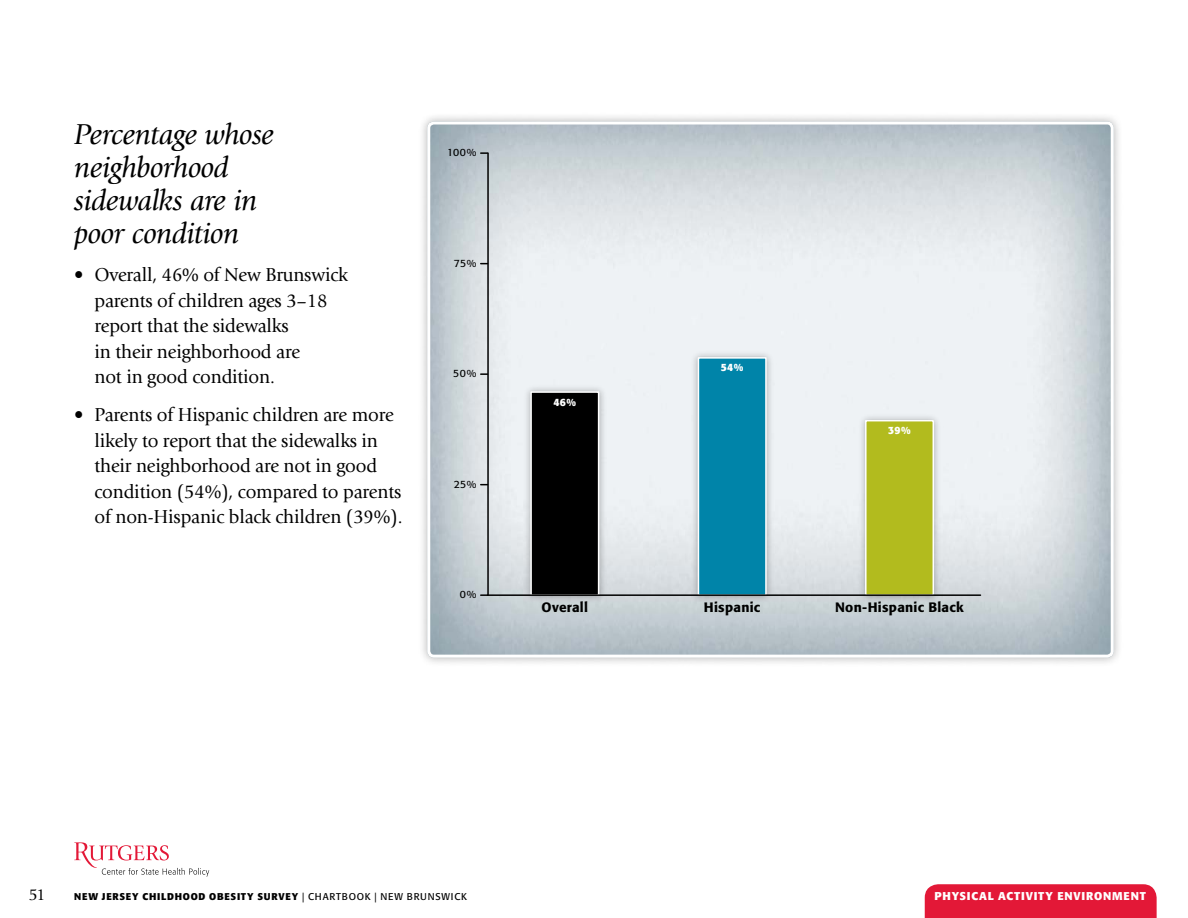
<style>
.page{position:relative;width:1188px;height:918px;background:#fff}
.page>*{position:absolute;margin:0;border:0;box-sizing:border-box;transform-origin:0 0}
.t1{font:italic 30px/33px "Giovanni";letter-spacing:-.015em;color:#000}
.t2{font:19.5px/25.5px "Giovanni";letter-spacing:-.01em;color:#000;scale:.96 1}
.t3{font:16.5px "Giovanni";color:#000}
.t4{font:500 13.5px "Formata";letter-spacing:.02em;color:#000}
.t5{font:700 11.25px "Formata";letter-spacing:.07em;color:#fff}
.t6{font:10.5px "Formata";letter-spacing:.025em;color:#000}
.t7{font:700 10.5px "Formata";color:#fff}
.t8{font:700 9.75px "Formata";letter-spacing:.075em;color:#000}
.s1{font-weight:400}
</style>
<div class="page">
<div style="left:925px;top:884px;width:232px;height:34px;background:#e31837"></div>
<svg style="left:74px;top:842px;width:135px;height:35px"></svg>
<div style="left:417px;top:111px;width:707px;height:556px;background:#000;opacity:.3"></div>
<img style="left:427px;top:122px;width:687px;height:535px">
<img style="left:521px;top:382px;width:88px;height:224px">
<div style="left:531px;top:392px;width:68px;height:203px;background:#000"></div>
<div style="left:530px;top:391px;width:69px;height:205px;border:2px solid #fff"></div>
<img style="left:688px;top:347px;width:89px;height:259px">
<div style="left:698px;top:358px;width:68px;height:237px;background:#0084a9"></div>
<div style="left:698px;top:357px;width:69px;height:239px;border:2px solid #fff"></div>
<img style="left:855px;top:410px;width:89px;height:196px">
<div style="left:866px;top:421px;width:67px;height:174px;background:#b2bb1e"></div>
<div style="left:865px;top:420px;width:69px;height:176px;border:2px solid #fff"></div>
<svg style="left:481px;top:152px;width:7px;height:2px"></svg>
<svg style="left:481px;top:373px;width:6px;height:2px"></svg>
<svg style="left:481px;top:594px;width:7px;height:2px"></svg>
<hr style="left:488px;top:594px;width:493px;height:2px;background:#000">
<hr style="left:487px;top:153px;width:2px;height:442px;background:#000">
<div style="left:427px;top:122px;width:687px;height:536px;border:3px solid #fff;border-radius:5px"></div>
<h1 class="t1" style="left:74px;top:118px;width:201px">Percentage whose neighborhood sidewalks are in poor condition</h1>
<p class="t2" style="left:95px;top:262px;width:265px;text-indent:-20px">• Overall, 46% of New Brunswick parents of children ages 3–18 report that the sidewalks<br>in their neighborhood are<br>not in good condition.</p>
<p class="t2" style="left:95px;top:402px;width:322px;text-indent:-20px">• Parents of Hispanic children are more likely to report that the sidewalks in their neighborhood are not in good condition (54%), compared to parents of non-Hispanic black children (39%).</p>
<p class="t6" style="left:447px;top:146px;width:31px">100%</p>
<p class="t6" style="left:454px;top:257px;width:24px">75%</p>
<p class="t6" style="left:453px;top:367px;width:25px">50%</p>
<p class="t6" style="left:454px;top:478px;width:24px">25%</p>
<p class="t6" style="left:460px;top:588px;width:18px">0%</p>
<p class="t7" style="left:553px;top:395px;width:24px">46%</p>
<p class="t4" style="left:542px;top:598px;width:48px">Overall</p>
<p class="t7" style="left:721px;top:361px;width:24px">54%</p>
<p class="t4" style="left:704px;top:598px;width:58px">Hispanic</p>
<p class="t7" style="left:888px;top:424px;width:24px">39%</p>
<p class="t4" style="left:835px;top:598px;width:130px">Non-Hispanic Black</p>
<p class="t3" style="left:29px;top:885px;width:18px">51</p>
<p class="t8" style="left:74px;top:890px;width:394px">NEW JERSEY CHILDHOOD OBESITY SURVEY <span class="s1">| CHARTBOOK | NEW BRUNSWICK</span></p>
<p class="t5" style="left:934px;top:889px;width:213px">PHYSICAL ACTIVITY ENVIRONM ENT</p>
</div>
